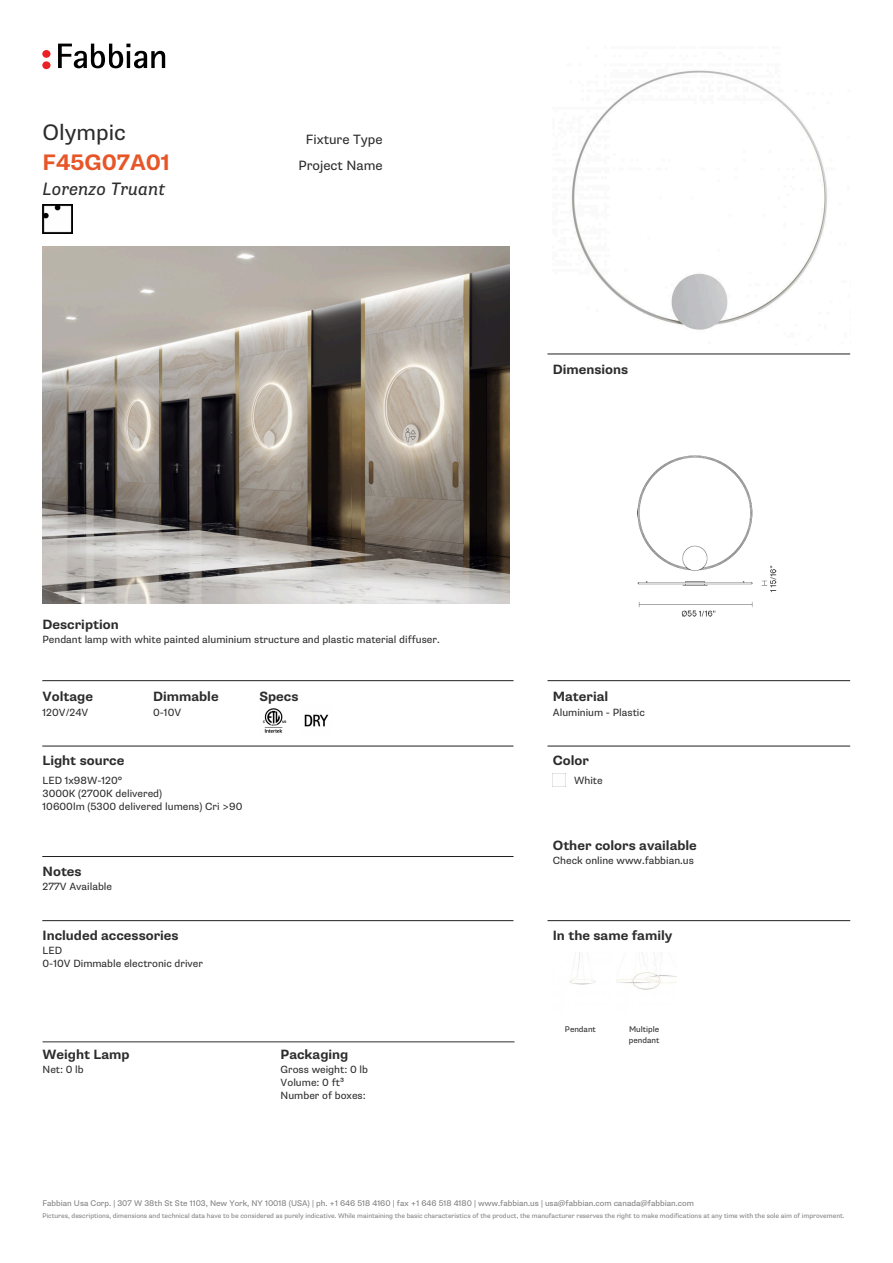
<style>
.page{position:relative;width:893px;height:1263px;background:#fff}
.page>*{position:absolute;margin:0;border:0;box-sizing:border-box;transform-origin:0 0}
.t1{font:700 22.5px "Supria Sans";color:#e75528}
.t2{font:22.5px "Supria Sans";color:#2c2c2c}
.t3{font:italic 18px "Supria Sans";color:#2c2c2c}
.t4{font:700 13.5px "Supria Sans";color:#2c2c2c}
.t5{font:13.5px/25.5px "Supria Sans";color:#2c2c2c;text-align:center}
.t6{font:10.5px/13.2px "Supria Sans";color:#2c2c2c}
.t7{font:8.25px "Supria Sans";color:#808080}
.t8{font:8.25px/10.4px "Supria Sans";color:#2c2c2c}
.t9{font:6.75px "Supria Sans";color:#808080}
</style>
<div class="page">
<hr style="left:42px;top:680px;width:472px;height:1px;background:#221f1f">
<hr style="left:42px;top:746px;width:471px;height:1px;background:#221f1f">
<hr style="left:42px;top:920px;width:471px;height:1px;background:#221f1f">
<hr style="left:547px;top:680px;width:303px;height:1px;background:#221f1f">
<hr style="left:547px;top:354px;width:303px;height:1px;background:#221f1f">
<hr style="left:547px;top:746px;width:303px;height:1px;background:#221f1f">
<hr style="left:547px;top:920px;width:303px;height:1px;background:#221f1f">
<div style="left:42px;top:61px;width:9px;height:8px;background:#eb2125;border-radius:50%"></div>
<div style="left:42px;top:50px;width:9px;height:8px;background:#eb2125;border-radius:50%"></div>
<svg style="left:58px;top:44px;width:107px;height:24px"></svg>
<hr style="left:42px;top:856px;width:472px;height:1px;background:#221f1f">
<img style="left:43px;top:247px;width:467px;height:357px">
<img style="left:637px;top:455px;width:140px;height:162px">
<img style="left:571px;top:70px;width:256px;height:260px">
<img style="left:43px;top:204px;width:29px;height:30px">
<img style="left:262px;top:708px;width:25px;height:25px">
<img style="left:304px;top:714px;width:25px;height:13px">
<hr style="left:43px;top:1041px;width:471px;height:1px;background:#2f2f2f">
<svg style="left:553px;top:774px;width:13px;height:13px"></svg>
<img style="left:570px;top:952px;width:26px;height:33px">
<img style="left:617px;top:952px;width:59px;height:38px">
<h1 class="t2" style="left:43px;top:119px;width:85px">Olympic</h1>
<h1 class="t1" style="left:43px;top:148px;width:129px">F45G07A01</h1>
<h2 class="t3" style="left:43px;top:178px;width:124px">Lorenzo Truant</h2>
<p class="t5" style="left:298px;top:127px;width:86px">Fixture Type<br>Project Name</p>
<p class="t4" style="left:43px;top:616px;width:78px">Description</p>
<p class="t6" style="left:43px;top:633px;width:399px">Pendant lamp with white painted aluminium structure and plastic material diffuser.</p>
<p class="t4" style="left:43px;top:688px;width:52px">Voltage</p>
<p class="t6" style="left:43px;top:705px;width:47px">120V/24V</p>
<p class="t4" style="left:153px;top:688px;width:67px">Dimmable</p>
<p class="t4" style="left:259px;top:688px;width:41px">Specs</p>
<p class="t6" style="left:153px;top:705px;width:30px">0-10V</p>
<p class="t4" style="left:43px;top:752px;width:83px">Light source</p>
<p class="t6" style="left:43px;top:774px;width:202px">LED 1x98W-120°<br>3000K (2700K delivered)<br>10600lm (5300 delivered lumens) Cri &gt;90</p>
<p class="t4" style="left:43px;top:863px;width:41px">Notes</p>
<p class="t6" style="left:43px;top:880px;width:71px">277V Available</p>
<p class="t4" style="left:43px;top:927px;width:138px">Included accessories</p>
<p class="t6" style="left:43px;top:944px;width:162px">LED<br>0-10V Dimmable electronic driver</p>
<p class="t4" style="left:43px;top:1046px;width:89px">Weight Lamp</p>
<p class="t6" style="left:43px;top:1063px;width:43px">Net: 0 lb</p>
<p class="t4" style="left:281px;top:1046px;width:69px">Packaging</p>
<p class="t6" style="left:281px;top:1063px;width:89px">Gross weight: 0 lb<br>Volume: 0 ft³<br>Number of boxes:</p>
<p class="t4" style="left:553px;top:361px;width:77px">Dimensions</p>
<p class="t4" style="left:553px;top:688px;width:57px">Material</p>
<p class="t6" style="left:553px;top:705px;width:94px">Aluminium - Plastic</p>
<p class="t4" style="left:553px;top:752px;width:38px">Color</p>
<p class="t6" style="left:574px;top:774px;width:30px">White</p>
<p class="t4" style="left:553px;top:837px;width:146px">Other colors available</p>
<p class="t6" style="left:553px;top:854px;width:143px">Check online www.fabbian.us</p>
<p class="t4" style="left:553px;top:927px;width:121px">In the same family</p>
<p class="t8" style="left:565px;top:1025px;width:33px">Pendant</p>
<p class="t8" style="left:629px;top:1025px;width:32px">Multiple pendant</p>
<p class="t7" style="left:43px;top:1198px;width:653px">Fabbian Usa Corp. | 307 W 38th St Ste 1103, New York, NY 10018 (USA) | ph. +1 646 518 4160 | fax +1 646 518 4180 | www.fabbian.us | usa@fabbian.com canada@fabbian.com</p>
<p class="t9" style="left:43px;top:1212px;width:803px">Pictures, descriptions, dimensions and technical data have to be considered as purely indicative. While maintaining the basic characteristics of the product, the manufacturer reserves the right to make modifications at any time with the sole aim of improvement.</p>
</div>
